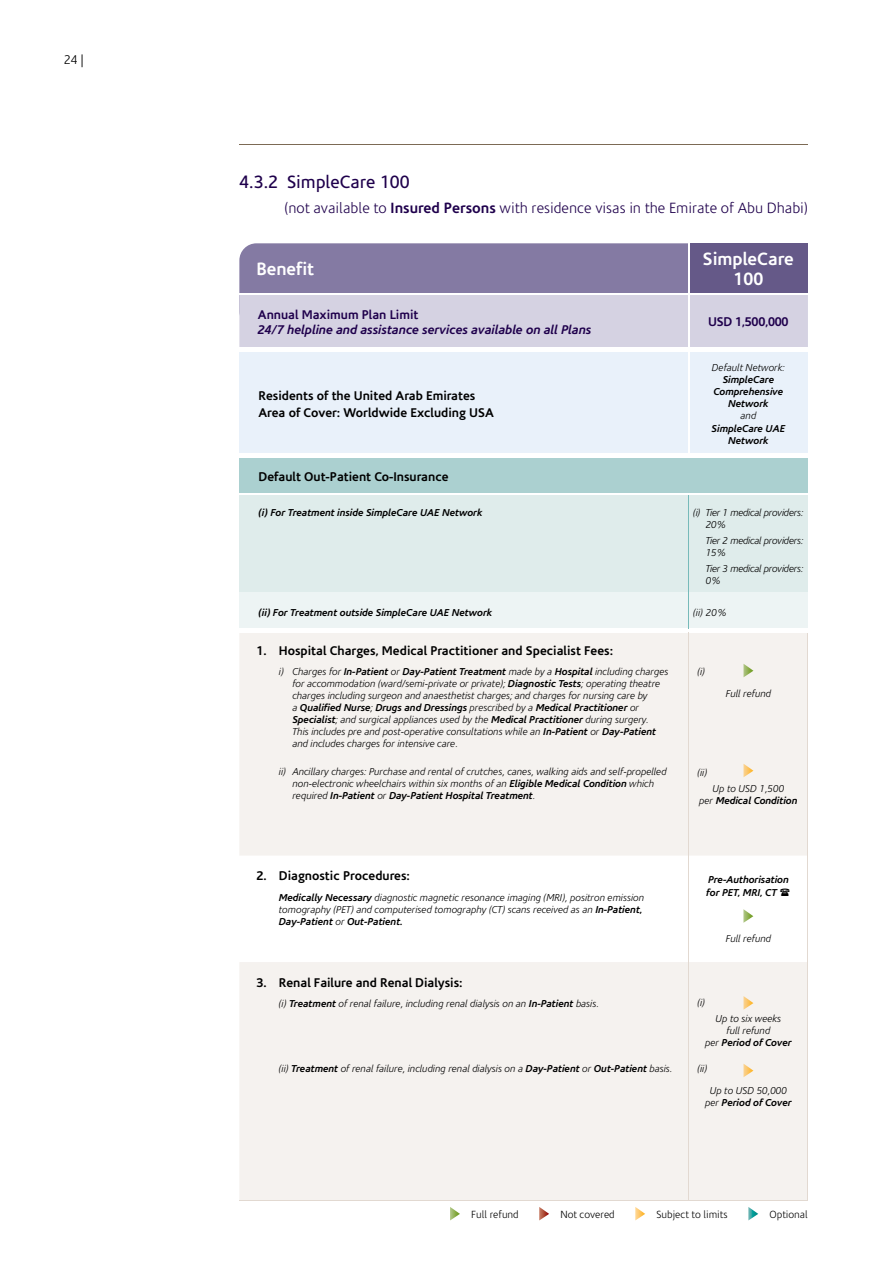
<style>
.page{position:relative;width:893px;height:1263px;background:#fff}
.page>*{position:absolute;margin:0;border:0;box-sizing:border-box;transform-origin:0 0}
.t1{font:700 18px/19.5px "Corisande";color:#fff;text-align:center}
.t2{font:18px "Corisande";color:#1f004c}
.t3{font:300 15px "Corisande";color:#1f004c}
.t4{font:700 12.75px/17.4px "Corisande";color:#000}
.t5{font:italic 700 12.75px "Corisande";color:#1f004c}
.t6{font:700 12.75px "Corisande";color:#1f004c}
.t7{font:700 12.75px "Corisande";letter-spacing:-.02em;color:#1f004c}
.t8{font:300 12.75px "Corisande";color:#000}
.t9{font:300 10.5px "Corisande";color:#000}
.t10{font:italic 300 10.2px/12px "Corisande";color:#000}
.t11{font:italic 700 10.2px/12.1px "Corisande";color:#000;text-align:center}
.t12{font:italic 300 10.2px/12px "Corisande";letter-spacing:-.02em;color:#000}
.s1{font-weight:700}
.s2{font-weight:300}
</style>
<div class="page">
<hr style="left:239px;top:144px;width:569px;height:1px;background:#7c6a55">
<div style="left:239px;top:243px;width:566px;height:85px;background:#847aa3;border-radius:17px"></div>
<div style="left:689px;top:243px;width:119px;height:51px;background:#655988"></div>
<div style="left:239px;top:295px;width:569px;height:52px;background:#d5d2e2"></div>
<div style="left:239px;top:350px;width:569px;height:106px;background:#e9f1fa"></div>
<div style="left:239px;top:456px;width:569px;height:38px;background:#abd0d0"></div>
<div style="left:239px;top:494px;width:569px;height:98px;background:#dfeceb"></div>
<div style="left:239px;top:592px;width:569px;height:38px;background:#edf4f4"></div>
<div style="left:239px;top:633px;width:569px;height:567px;background:#f5f2ef"></div>
<svg style="left:239px;top:856px;width:569px;height:106px"></svg>
<hr style="left:239px;top:294px;width:450px;height:1px;background:#fff">
<hr style="left:688px;top:295px;width:2px;height:52px;background:#fff">
<hr style="left:689px;top:294px;width:119px;height:1px;background:#fff">
<div style="left:239px;top:628px;width:450px;height:5px;background:#fff"></div>
<hr style="left:688px;top:243px;width:2px;height:51px;background:#fff">
<div style="left:239px;top:347px;width:569px;height:5px;background:#fff"></div>
<hr style="left:239px;top:454px;width:569px;height:4px;background:#fff">
<hr style="left:239px;top:493px;width:569px;height:2px;background:#fff">
<hr style="left:689px;top:495px;width:1px;height:133px;background:#77bab9">
<hr style="left:689px;top:633px;width:1px;height:121px;background:#e2d9d1">
<hr style="left:808px;top:633px;width:1px;height:121px;background:#e2d9d1">
<hr style="left:689px;top:754px;width:1px;height:102px;background:#e2d9d1">
<hr style="left:808px;top:754px;width:1px;height:102px;background:#e2d9d1">
<hr style="left:689px;top:856px;width:1px;height:106px;background:#e2d9d1">
<hr style="left:808px;top:856px;width:1px;height:106px;background:#e2d9d1">
<hr style="left:689px;top:962px;width:1px;height:238px;background:#e2d9d1">
<hr style="left:808px;top:962px;width:1px;height:238px;background:#e2d9d1">
<hr style="left:239px;top:1200px;width:569px;height:1px;background:#e2d9d1">
<hr style="left:688px;top:352px;width:2px;height:102px;background:#fff">
<div style="left:689px;top:628px;width:119px;height:5px;background:#fff"></div>
<svg style="left:743px;top:664px;width:10px;height:13px"></svg>
<svg style="left:743px;top:764px;width:10px;height:13px"></svg>
<svg style="left:743px;top:909px;width:10px;height:14px"></svg>
<svg style="left:743px;top:996px;width:10px;height:14px"></svg>
<svg style="left:743px;top:1064px;width:10px;height:13px"></svg>
<svg style="left:450px;top:1207px;width:10px;height:13px"></svg>
<svg style="left:539px;top:1207px;width:10px;height:13px"></svg>
<svg style="left:748px;top:1207px;width:10px;height:13px"></svg>
<svg style="left:635px;top:1207px;width:10px;height:13px"></svg>
<svg style="left:780px;top:889px;width:10px;height:7px"></svg>
<p class="t8" style="left:64px;top:53px;width:21px">24 |</p>
<h1 class="t2" style="left:239px;top:172px;width:172px">4.3.2 SimpleCare 100</h1>
<h2 class="t3" style="left:284px;top:200px;width:525px">(not available to <span class="s1">Insured Persons</span> with residence visas in the Emirate of Abu Dhabi)</h2>
<h1 class="t1" style="left:256px;top:259px;width:59px">Benefit</h1>
<h1 class="t1" style="left:703px;top:249px;width:93px">SimpleCare<br>100</h1>
<p class="t6" style="left:258px;top:307px;width:162px">Annual Maximum Plan Limit</p>
<p class="t5" style="left:258px;top:322px;width:335px">24/7 helpline and assistance services available on all Plans</p>
<p class="t7" style="left:708px;top:314px;width:82px">USD 1,500,000</p>
<p class="t4" style="left:258px;top:387px;width:237px">Residents of the United Arab Emirates<br>Area of Cover: Worldwide Excluding USA</p>
<p class="t10" style="left:712px;top:362px;width:74px">Default Network:</p>
<p class="t11" style="left:713px;top:373px;width:71px">SimpleCare<br>Comprehensive<br>Network</p>
<p class="t10" style="left:740px;top:410px;width:17px">and</p>
<p class="t11" style="left:712px;top:422px;width:75px">SimpleCare UAE<br>Network</p>
<p class="t4" style="left:258px;top:468px;width:192px">Default Out-Patient Co-Insurance</p>
<p class="t11" style="left:258px;top:507px;width:225px">(i) For Treatment inside SimpleCare UAE Network</p>
<p class="t12" style="left:706px;top:507px;width:99px;text-indent:-13px">(i) Tier 1 medical providers:<br>20%</p>
<p class="t12" style="left:706px;top:535px;width:99px">Tier 2 medical providers:<br>15%</p>
<p class="t12" style="left:706px;top:563px;width:99px">Tier 3 medical providers:<br>0%</p>
<p class="t11" style="left:258px;top:606px;width:235px">(ii) For Treatment outside SimpleCare UAE Network</p>
<p class="t10" style="left:693px;top:606px;width:36px">(ii) 20%</p>
<p class="t4" style="left:256px;top:642px;width:358px">1. Hospital Charges, Medical Practitioner and Specialist Fees:</p>
<p class="t10" style="left:292px;top:666px;width:378px;text-indent:-14px">i) Charges for <span class="s1">In-Patient</span> or <span class="s1">Day-Patient Treatment</span> made by a <span class="s1">Hospital</span> including charges for accommodation (ward/semi-private or private); <span class="s1">Diagnostic Tests</span>; operating theatre charges including surgeon and anaesthetist charges; and charges for nursing care by<br>a <span class="s1">Qualified Nurse</span>; <span class="s1">Drugs and Dressings</span> prescribed by a <span class="s1">Medical Practitioner</span> or <span class="s1">Specialist</span>; and surgical appliances used by the <span class="s1">Medical Practitioner</span> during surgery.<br>This includes pre and post-operative consultations while an <span class="s1">In-Patient</span> or <span class="s1">Day-Patient </span>and includes charges for intensive care.</p>
<p class="t10" style="left:697px;top:666px;width:9px">(i)</p>
<p class="t10" style="left:726px;top:687px;width:47px">Full refund</p>
<p class="t10" style="left:292px;top:766px;width:376px;text-indent:-13px">ii) Ancillary charges: Purchase and rental of crutches, canes, walking aids and self-propelled non-electronic wheelchairs within six months of an <span class="s1">Eligible Medical Condition</span> which required <span class="s1">In-Patient</span> or <span class="s1">Day-Patient Hospital Treatment</span>.</p>
<p class="t10" style="left:697px;top:767px;width:11px">(ii)</p>
<p class="t11" style="left:699px;top:783px;width:100px"><span class="s2">Up to USD 1,500<br>per</span> Medical Condition</p>
<p class="t4" style="left:256px;top:867px;width:155px">2. Diagnostic Procedures:</p>
<p class="t10" style="left:279px;top:891px;width:367px"><span class="s1">Medically Necessary</span> diagnostic magnetic resonance imaging (MRI), positron emission tomography (PET) and computerised tomography (CT) scans received as an <span class="s1">In-Patient,<br>Day-Patient</span> or <span class="s1">Out-Patient.</span></p>
<p class="t4" style="left:256px;top:973px;width:208px">3. Renal Failure and Renal Dialysis:</p>
<p class="t10" style="left:279px;top:998px;width:322px">(i) <span class="s1">Treatment</span> of renal failure, including renal dialysis on an <span class="s1">In-Patient</span> basis.</p>
<p class="t10" style="left:279px;top:1063px;width:395px">(ii) <span class="s1">Treatment</span> of renal failure, including renal dialysis on a <span class="s1">Day-Patient</span> or <span class="s1">Out-Patient</span> basis.</p>
<p class="t11" style="left:706px;top:873px;width:84px;line-height:13.5px;text-align:left">Pre-Authorisation for PET, MRI, CT</p>
<p class="t10" style="left:726px;top:933px;width:47px">Full refund</p>
<p class="t10" style="left:697px;top:997px;width:9px">(i)</p>
<p class="t10" style="left:705px;top:1012px;width:88px;text-align:center">Up to six weeks<br>full refund<br>per <span class="s1">Period of Cover</span></p>
<p class="t10" style="left:697px;top:1063px;width:11px">(ii)</p>
<p class="t10" style="left:705px;top:1084px;width:88px;text-align:center">Up to USD 50,000 per <span class="s1">Period of Cover</span></p>
<p class="t9" style="left:471px;top:1209px;width:49px">Full refund</p>
<p class="t9" style="left:560px;top:1209px;width:56px">Not covered</p>
<p class="t9" style="left:657px;top:1209px;width:72px">Subject to limits</p>
<p class="t9" style="left:770px;top:1209px;width:40px">Optional</p>
</div>
